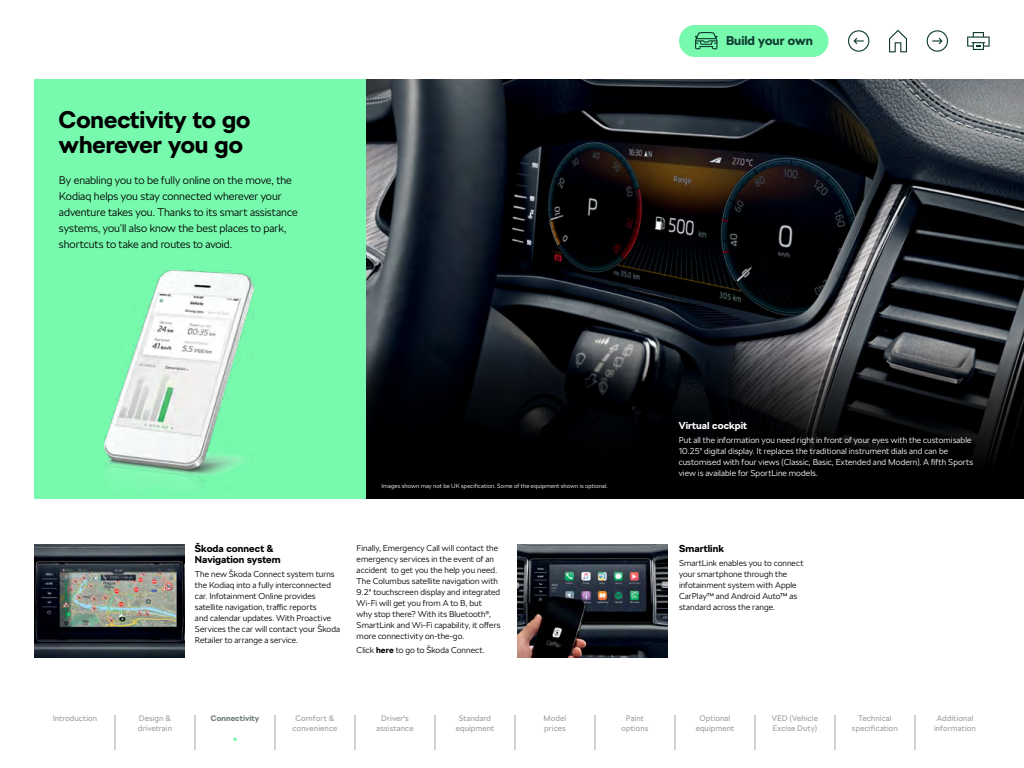
<style>
.page{position:relative;width:1024px;height:768px;background:#fff}
.page>*{position:absolute;margin:0;border:0;box-sizing:border-box;transform-origin:0 0}
.t1{font:700 24px/25px "SKODA Next";color:#000}
.t2{font:700 12.7px "SKODA Next";color:#0e3a2f}
.t3{font:300 11px/16px "SKODA Next";letter-spacing:-.005em;color:#000}
.t4{font:700 10px/11px "SKODA Next";letter-spacing:.005em;color:#000}
.t5{font:700 10px "SKODA Next";letter-spacing:.005em;color:#fff}
.t6{font:300 8.5px/11px "SKODA Next";letter-spacing:.005em;color:#000}
.t7{font:300 8.5px/11px "SKODA Next";letter-spacing:.005em;color:#fff}
.t8{font:8px/10px "SKODA Next";letter-spacing:.01em;color:#a0a7a8;text-align:center}
.t9{font:700 8px "SKODA Next";letter-spacing:.015em;color:#6f797a}
.t10{font:300 6px "SKODA Next";letter-spacing:.02em;color:#fff}
.s1{font-weight:700}
</style>
<div class="page">
<div style="left:679px;top:25px;width:150px;height:32px;background:#78faae;border-radius:16px"></div>
<svg style="left:695px;top:32px;width:23px;height:17px"></svg>
<svg style="left:889px;top:30px;width:18px;height:22px"></svg>
<svg style="left:967px;top:32px;width:23px;height:18px"></svg>
<svg style="left:848px;top:30px;width:21px;height:22px"></svg>
<svg style="left:927px;top:30px;width:21px;height:22px"></svg>
<img style="left:366px;top:79px;width:658px;height:245px">
<img style="left:518px;top:544px;width:149px;height:114px">
<img style="left:34px;top:544px;width:150px;height:114px">
<div style="left:34px;top:79px;width:332px;height:420px;background:#78faae"></div>
<svg style="left:366px;top:324px;width:658px;height:175px;background:#121416"></svg>
<img style="left:105px;top:271px;width:150px;height:212px">
<hr style="left:115px;top:715px;width:1px;height:35px;background:#a0a7a8">
<hr style="left:195px;top:715px;width:1px;height:35px;background:#a0a7a8">
<hr style="left:275px;top:715px;width:1px;height:35px;background:#a0a7a8">
<hr style="left:355px;top:715px;width:1px;height:35px;background:#a0a7a8">
<hr style="left:435px;top:715px;width:1px;height:35px;background:#a0a7a8">
<hr style="left:515px;top:715px;width:1px;height:35px;background:#a0a7a8">
<hr style="left:595px;top:715px;width:1px;height:35px;background:#a0a7a8">
<hr style="left:675px;top:715px;width:1px;height:35px;background:#a0a7a8">
<hr style="left:755px;top:715px;width:1px;height:35px;background:#a0a7a8">
<hr style="left:835px;top:715px;width:1px;height:35px;background:#a0a7a8">
<hr style="left:915px;top:715px;width:1px;height:35px;background:#a0a7a8">
<svg style="left:233px;top:738px;width:4px;height:3px"></svg>
<h1 class="t1" style="left:59px;top:107px;width:193px">Conectivity to go wherever you go</h1>
<p class="t3" style="left:59px;top:172px;width:240px">By enabling you to be fully online on the move, the Kodiaq helps you stay connected wherever your adventure takes you. Thanks to its smart assistance systems, you’ll also know the best places to park, shortcuts to take and routes to avoid.</p>
<p class="t10" style="left:381px;top:482px;width:228px">Images shown may not be UK specification. Some of the equipment shown is optional.</p>
<p class="t4" style="left:195px;top:543px;width:87px">Škoda connect &amp;<br>Navigation system</p>
<p class="t6" style="left:195px;top:569px;width:147px">The new Škoda Connect system turns the Kodiaq into a fully interconnected car. Infotainment Online provides satellite navigation, traffic reports<br>and calendar updates. With Proactive Services the car will contact your Škoda Retailer to arrange a service.</p>
<p class="t6" style="left:357px;top:542px;width:145px">Finally, Emergency Call will contact the emergency services in the event of an accident to get you the help you need.<br>The Columbus satellite navigation with 9.2" touchscreen display and integrated Wi-Fi will get you from A to B, but<br>why stop there? With its Bluetooth®, SmartLink and Wi-Fi capability, it offers more connectivity on-the-go.</p>
<p class="t6" style="left:357px;top:644px;width:129px">Click <span class="s1">here</span> to go to Škoda Connect.</p>
<h2 class="t2" style="left:726px;top:33px;width:89px">Build your own</h2>
<p class="t5" style="left:679px;top:419px;width:70px">Virtual cockpit</p>
<p class="t7" style="left:679px;top:435px;width:296px">Put all the information you need right in front of your eyes with the customisable 10.25" digital display. It replaces the traditional instrument dials and can be customised with four views (Classic, Basic, Extended and Modern). A fifth Sports view is available for SportLine models.</p>
<p class="t4" style="left:679px;top:543px;width:46px">Smartlink</p>
<p class="t6" style="left:679px;top:558px;width:126px">SmartLink enables you to connect your smartphone through the infotainment system with Apple<br>CarPlay™ and Android Auto™ as standard across the range.</p>
<p class="t8" style="left:53px;top:713px;width:46px">Introduction</p>
<p class="t8" style="left:138px;top:713px;width:36px;text-align:left">Design &amp; drivetrain</p>
<p class="t9" style="left:211px;top:713px;width:50px">Connectivity</p>
<p class="t8" style="left:293px;top:713px;width:46px">Comfort &amp; convenience</p>
<p class="t8" style="left:376px;top:713px;width:39px">Driver's assistance</p>
<p class="t8" style="left:456px;top:713px;width:40px">Standard equipment</p>
<p class="t8" style="left:544px;top:713px;width:24px;text-align:left">Model prices</p>
<p class="t8" style="left:622px;top:713px;width:28px">Paint options</p>
<p class="t8" style="left:696px;top:713px;width:40px">Optional equipment</p>
<p class="t8" style="left:772px;top:713px;width:48px;text-align:left">VED (Vehicle<br>Excise Duty)</p>
<p class="t8" style="left:852px;top:713px;width:47px">Technical specification</p>
<p class="t8" style="left:934px;top:713px;width:43px">Additional information</p>
</div>
